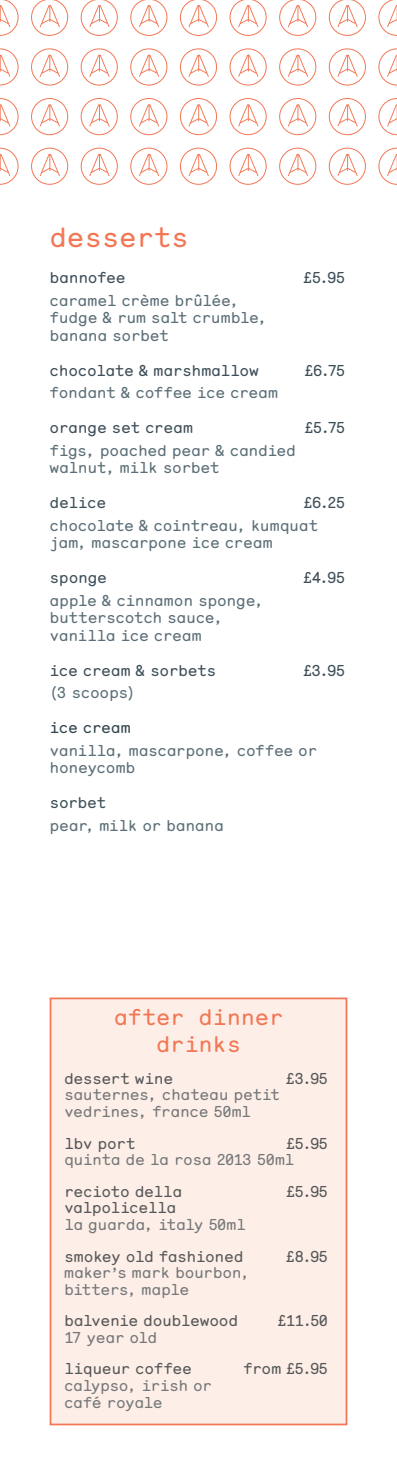
<style>
.page{position:relative;width:397px;height:1474px;background:#fff}
.page>*{position:absolute;margin:0;border:0;box-sizing:border-box;transform-origin:0 0}
.t1{font:28px "Monosten A";color:#f37755}
.t2{font:22.75px "Monosten A";color:#f37755}
._3_Menu_Sub{font:15.75px/17.5px "Monosten A";letter-spacing:-.02em;color:#5c6f78}
._2_Menu_Main{font:15.75px "Monosten A";letter-spacing:-.025em;color:#76787b}
._2_Menu_Main-2{font:15.75px "Monosten A";letter-spacing:-.025em;color:#57585a}
._3_Menu_Sub-2{font:15.75px "Monosten A";letter-spacing:-.025em;color:#3e4f59}
._3_Menu_Sub-3{font:15.75px "Monosten A";letter-spacing:-.025em;color:#32444d}
</style>
<div class="page">
<div style="left:50px;top:997px;width:297px;height:428px;background:#fdefe7;border:2px solid #f37755"></div>
<svg style="left:0;top:0;width:19px;height:36px"></svg>
<svg style="left:31px;top:0;width:37px;height:36px"></svg>
<svg style="left:81px;top:0;width:37px;height:36px"></svg>
<svg style="left:130px;top:0;width:37px;height:36px"></svg>
<svg style="left:180px;top:0;width:37px;height:36px"></svg>
<svg style="left:230px;top:0;width:37px;height:36px"></svg>
<svg style="left:279px;top:0;width:37px;height:36px"></svg>
<svg style="left:329px;top:0;width:37px;height:36px"></svg>
<svg style="left:378px;top:0;width:19px;height:36px"></svg>
<svg style="left:0;top:48px;width:19px;height:37px"></svg>
<div style="left:31px;top:48px;width:37px;height:37px;border:1px solid #f37755;border-radius:50%"></div>
<svg style="left:40px;top:55px;width:20px;height:22px"></svg>
<div style="left:81px;top:48px;width:37px;height:37px;border:1px solid #f37755;border-radius:50%"></div>
<svg style="left:89px;top:55px;width:21px;height:22px"></svg>
<div style="left:130px;top:48px;width:37px;height:37px;border:1px solid #f37755;border-radius:50%"></div>
<svg style="left:139px;top:55px;width:20px;height:22px"></svg>
<div style="left:180px;top:48px;width:37px;height:37px;border:1px solid #f37755;border-radius:50%"></div>
<svg style="left:189px;top:55px;width:20px;height:22px"></svg>
<div style="left:230px;top:48px;width:37px;height:37px;border:1px solid #f37755;border-radius:50%"></div>
<svg style="left:238px;top:55px;width:20px;height:22px"></svg>
<div style="left:279px;top:48px;width:37px;height:37px;border:1px solid #f37755;border-radius:50%"></div>
<svg style="left:288px;top:55px;width:20px;height:22px"></svg>
<div style="left:329px;top:48px;width:37px;height:37px;border:1px solid #f37755;border-radius:50%"></div>
<svg style="left:337px;top:55px;width:21px;height:22px"></svg>
<svg style="left:378px;top:48px;width:19px;height:37px"></svg>
<svg style="left:0;top:98px;width:19px;height:37px"></svg>
<div style="left:31px;top:98px;width:37px;height:37px;border:1px solid #f37755;border-radius:50%"></div>
<svg style="left:40px;top:104px;width:20px;height:22px"></svg>
<div style="left:81px;top:98px;width:37px;height:37px;border:1px solid #f37755;border-radius:50%"></div>
<svg style="left:89px;top:104px;width:21px;height:22px"></svg>
<div style="left:130px;top:98px;width:37px;height:37px;border:1px solid #f37755;border-radius:50%"></div>
<svg style="left:139px;top:104px;width:20px;height:22px"></svg>
<div style="left:180px;top:98px;width:37px;height:37px;border:1px solid #f37755;border-radius:50%"></div>
<svg style="left:189px;top:104px;width:20px;height:22px"></svg>
<div style="left:230px;top:98px;width:37px;height:37px;border:1px solid #f37755;border-radius:50%"></div>
<svg style="left:238px;top:104px;width:20px;height:22px"></svg>
<div style="left:279px;top:98px;width:37px;height:37px;border:1px solid #f37755;border-radius:50%"></div>
<svg style="left:288px;top:104px;width:20px;height:22px"></svg>
<div style="left:329px;top:98px;width:37px;height:37px;border:1px solid #f37755;border-radius:50%"></div>
<svg style="left:337px;top:104px;width:21px;height:22px"></svg>
<svg style="left:378px;top:98px;width:19px;height:37px"></svg>
<svg style="left:0;top:148px;width:19px;height:37px"></svg>
<div style="left:31px;top:148px;width:37px;height:37px;border:1px solid #f37755;border-radius:50%"></div>
<svg style="left:40px;top:154px;width:20px;height:22px"></svg>
<div style="left:81px;top:148px;width:37px;height:37px;border:1px solid #f37755;border-radius:50%"></div>
<svg style="left:89px;top:154px;width:21px;height:22px"></svg>
<div style="left:130px;top:148px;width:37px;height:37px;border:1px solid #f37755;border-radius:50%"></div>
<svg style="left:139px;top:154px;width:20px;height:22px"></svg>
<div style="left:180px;top:148px;width:37px;height:37px;border:1px solid #f37755;border-radius:50%"></div>
<svg style="left:189px;top:154px;width:20px;height:22px"></svg>
<div style="left:230px;top:148px;width:37px;height:37px;border:1px solid #f37755;border-radius:50%"></div>
<svg style="left:238px;top:154px;width:20px;height:22px"></svg>
<div style="left:279px;top:148px;width:37px;height:37px;border:1px solid #f37755;border-radius:50%"></div>
<svg style="left:288px;top:154px;width:20px;height:22px"></svg>
<div style="left:329px;top:148px;width:37px;height:37px;border:1px solid #f37755;border-radius:50%"></div>
<svg style="left:337px;top:154px;width:21px;height:22px"></svg>
<svg style="left:378px;top:148px;width:19px;height:37px"></svg>
<p class="t1" style="left:50px;top:219px;width:140px">desserts</p>
<p class="_3_Menu_Sub-2" style="left:50px;top:268px;width:77px">bannofee</p>
<p class="_3_Menu_Sub-2" style="left:303px;top:268px;width:44px">£5.95</p>
<p class="_3_Menu_Sub" style="left:50px;top:291px;width:219px">caramel crème brûlée, fudge &amp; rum salt crumble, banana sorbet</p>
<p class="_3_Menu_Sub-2" style="left:50px;top:360px;width:211px">chocolate &amp; marshmallow</p>
<p class="_3_Menu_Sub-2" style="left:304px;top:360px;width:43px">£6.75</p>
<p class="_3_Menu_Sub" style="left:50px;top:384px;width:230px">fondant &amp; coffee ice cream</p>
<p class="_3_Menu_Sub-2" style="left:50px;top:417px;width:145px">orange set cream</p>
<p class="_3_Menu_Sub-2" style="left:304px;top:417px;width:42px">£5.75</p>
<p class="_3_Menu_Sub" style="left:50px;top:441px;width:248px">figs, poached pear &amp; candied walnut, milk sorbet</p>
<p class="_3_Menu_Sub-2" style="left:50px;top:492px;width:58px">delice</p>
<p class="_3_Menu_Sub-2" style="left:303px;top:492px;width:44px">£6.25</p>
<p class="_3_Menu_Sub" style="left:50px;top:516px;width:270px">chocolate &amp; cointreau, kumquat jam, mascarpone ice cream</p>
<p class="_3_Menu_Sub-2" style="left:50px;top:567px;width:59px">sponge</p>
<p class="_3_Menu_Sub-2" style="left:303px;top:567px;width:44px">£4.95</p>
<p class="_3_Menu_Sub" style="left:50px;top:591px;width:215px">apple &amp; cinnamon sponge, butterscotch sauce, vanilla ice cream</p>
<p class="_3_Menu_Sub-2" style="left:50px;top:660px;width:168px">ice cream &amp; sorbets</p>
<p class="_3_Menu_Sub-2" style="left:303px;top:660px;width:44px">£3.95</p>
<p class="_3_Menu_Sub" style="left:50px;top:683px;width:88px">(3 scoops)</p>
<p class="_3_Menu_Sub-3" style="left:50px;top:717px;width:82px">ice cream</p>
<p class="_3_Menu_Sub" style="left:50px;top:741px;width:269px">vanilla, mascarpone, coffee or honeycomb</p>
<p class="_3_Menu_Sub-2" style="left:50px;top:792px;width:58px">sorbet</p>
<p class="_3_Menu_Sub" style="left:50px;top:816px;width:176px">pear, milk or banana</p>
<p class="t2" style="left:114px;top:1002px;width:171px">after dinner</p>
<p class="t2" style="left:156px;top:1029px;width:86px">drinks</p>
<p class="_2_Menu_Main-2" style="left:64px;top:1068px;width:111px">dessert wine</p>
<p class="_2_Menu_Main-2" style="left:286px;top:1068px;width:44px">£3.95</p>
<p class="_2_Menu_Main" style="left:64px;top:1084px;width:217px">sauternes, chateau petit</p>
<p class="_2_Menu_Main" style="left:64px;top:1101px;width:188px">vedrines, france 50ml</p>
<p class="_2_Menu_Main-2" style="left:64px;top:1133px;width:73px">lbv port</p>
<p class="_2_Menu_Main-2" style="left:286px;top:1133px;width:44px">£5.95</p>
<p class="_2_Menu_Main" style="left:64px;top:1149px;width:232px">quinta de la rosa 2013 50ml</p>
<p class="_2_Menu_Main-2" style="left:64px;top:1181px;width:120px">recioto della</p>
<p class="_2_Menu_Main-2" style="left:286px;top:1181px;width:44px">£5.95</p>
<p class="_2_Menu_Main-2" style="left:64px;top:1197px;width:114px">valpolicella</p>
<p class="_2_Menu_Main" style="left:64px;top:1214px;width:183px">la guarda, italy 50ml</p>
<p class="_2_Menu_Main-2" style="left:64px;top:1245px;width:181px">smokey old fashioned</p>
<p class="_2_Menu_Main-2" style="left:286px;top:1245px;width:44px">£8.95</p>
<p class="_2_Menu_Main" style="left:64px;top:1262px;width:187px">maker’s mark bourbon,</p>
<p class="_2_Menu_Main" style="left:64px;top:1279px;width:127px">bitters, maple</p>
<p class="_2_Menu_Main-2" style="left:64px;top:1310px;width:176px">balvenie doublewood</p>
<p class="_2_Menu_Main-2" style="left:278px;top:1310px;width:52px">£11.50</p>
<p class="_2_Menu_Main" style="left:64px;top:1327px;width:95px">17 year old</p>
<p class="_2_Menu_Main-2" style="left:64px;top:1358px;width:129px">liqueur coffee</p>
<p class="_2_Menu_Main-2" style="left:243px;top:1358px;width:87px">from £5.95</p>
<p class="_2_Menu_Main" style="left:64px;top:1375px;width:149px">calypso, irish or</p>
<p class="_2_Menu_Main" style="left:64px;top:1392px;width:100px">café royale</p>
</div>
